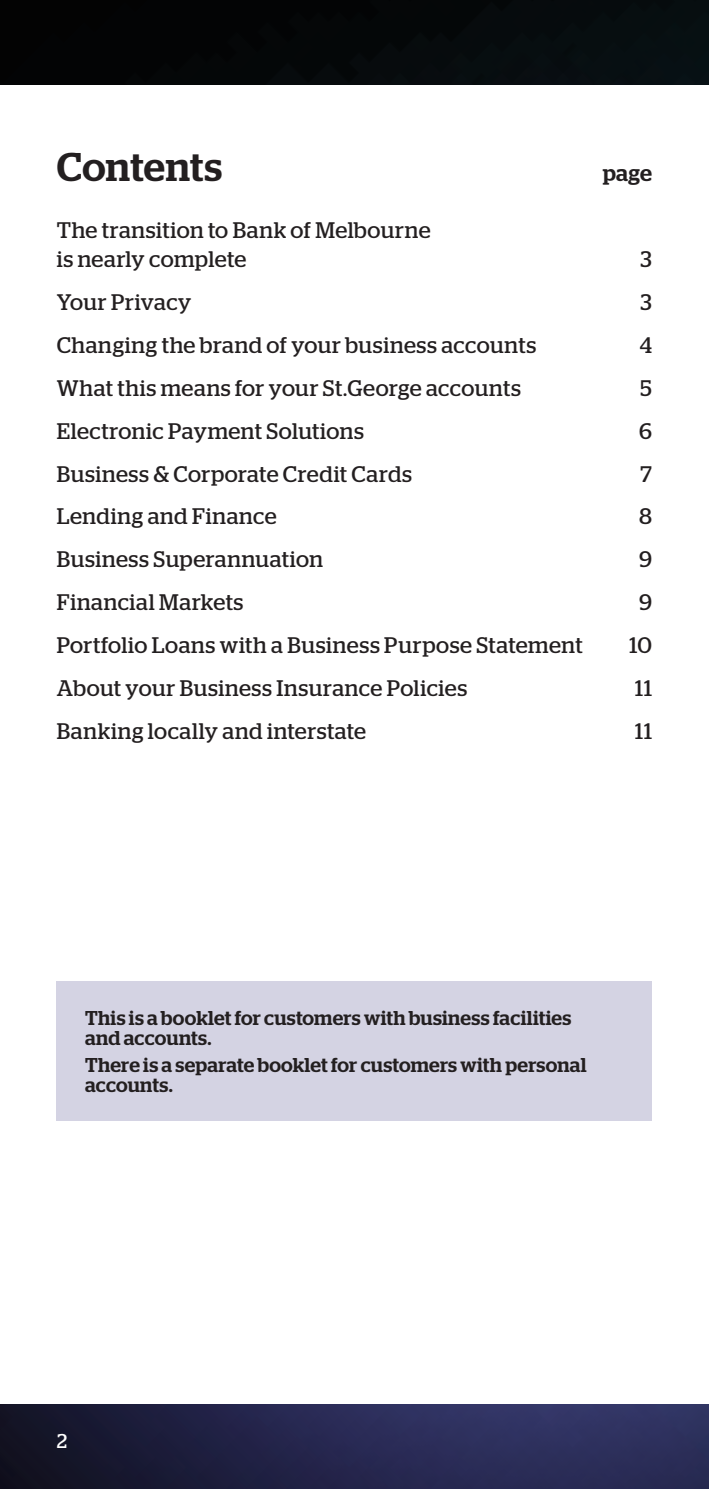
<style>
.page{position:relative;width:709px;height:1489px;background:#fff}
.page>*{position:absolute;margin:0;border:0;box-sizing:border-box;transform-origin:0 0}
.t1{font:500 40px "Stag";letter-spacing:.01em;color:#231f20}
.t2{font:22.5px/28.8px "Stag";letter-spacing:.025em;color:#231f20}
.t3{font:500 22.5px "Stag";color:#231f20}
.t4{font:500 20px/20px "Stag";letter-spacing:.01em;color:#231f20}
.t5{font:20px "Stag";color:#fff}
</style>
<div class="page">
<img style="left:0;top:0;width:709px;height:1488px">
<div style="left:0;top:85px;width:709px;height:1318px;background:#fff"></div>
<div style="left:57px;top:980px;width:595px;height:140px;background:#d4d3e3"></div>
<h1 class="t1" style="left:57px;top:143px;width:167px">Contents</h1>
<p class="t2" style="left:57px;top:215px;width:375px">The transition to Bank of Melbourne is nearly complete</p>
<p class="t3" style="left:603px;top:160px;width:51px">page</p>
<p class="t2" style="left:640px;top:244px;width:13px">3</p>
<p class="t2" style="left:57px;top:287px;width:136px">Your Privacy</p>
<p class="t2" style="left:640px;top:287px;width:13px">3</p>
<p class="t2" style="left:57px;top:330px;width:481px">Changing the brand of your business accounts</p>
<p class="t2" style="left:640px;top:330px;width:14px">4</p>
<p class="t2" style="left:57px;top:373px;width:465px">What this means for your St.George accounts</p>
<p class="t2" style="left:640px;top:373px;width:13px">5</p>
<p class="t2" style="left:57px;top:416px;width:309px">Electronic Payment Solutions</p>
<p class="t2" style="left:639px;top:416px;width:14px">6</p>
<p class="t2" style="left:57px;top:459px;width:357px">Business &amp; Corporate Credit Cards</p>
<p class="t2" style="left:640px;top:459px;width:13px">7</p>
<p class="t2" style="left:57px;top:502px;width:221px">Lending and Finance</p>
<p class="t2" style="left:639px;top:502px;width:14px">8</p>
<p class="t2" style="left:57px;top:545px;width:268px">Business Superannuation</p>
<p class="t2" style="left:639px;top:545px;width:14px">9</p>
<p class="t2" style="left:57px;top:588px;width:188px">Financial Markets</p>
<p class="t2" style="left:639px;top:588px;width:14px">9</p>
<p class="t2" style="left:57px;top:630px;width:527px">Portfolio Loans with a Business Purpose Statement</p>
<p class="t2" style="left:629px;top:630px;width:24px">10</p>
<p class="t2" style="left:57px;top:673px;width:412px">About your Business Insurance Policies</p>
<p class="t2" style="left:635px;top:673px;width:18px">11</p>
<p class="t2" style="left:57px;top:716px;width:311px">Banking locally and interstate</p>
<p class="t2" style="left:635px;top:716px;width:18px">11</p>
<p class="t4" style="left:85px;top:1007px;width:488px">This is a booklet for customers with business facilities and accounts.</p>
<p class="t4" style="left:85px;top:1054px;width:503px">There is a separate booklet for customers with personal accounts.</p>
<p class="t5" style="left:57px;top:1429px;width:12px">2</p>
</div>
